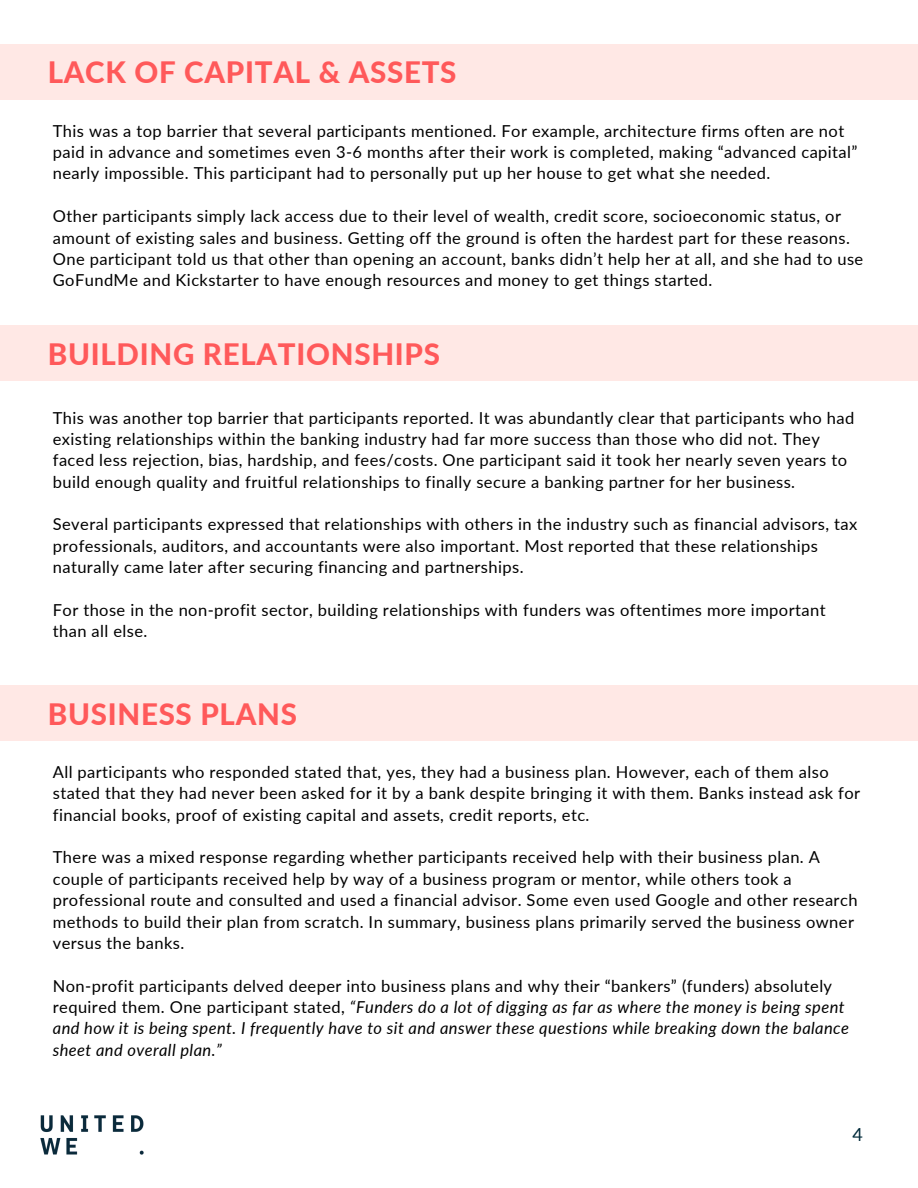
<style>
.page{position:relative;width:918px;height:1188px;background:#fff}
.page>*{position:absolute;margin:0;border:0;box-sizing:border-box;transform-origin:0 0}
.t1{font:800 29.55px "Lato";letter-spacing:.025em;color:#ff595a}
.t2{font:18px "Lato";color:#002a3a}
.t3{font:16.5px/21.3px "Lato";letter-spacing:.025em;color:#000}
.t4{font:italic 16.5px/21.3px "Lato";letter-spacing:.025em;color:#000}
.s1{font-style:normal}
</style>
<div class="page">
<div style="left:0;top:45px;width:918px;height:55px;background:#ffe8e5"></div>
<img style="left:40px;top:1116px;width:104px;height:39px">
<div style="left:0;top:326px;width:918px;height:55px;background:#ffe8e5"></div>
<div style="left:0;top:686px;width:918px;height:55px;background:#ffe8e5"></div>
<p class="t1" style="left:48px;top:54px;width:410px">LACK OF CAPITAL &amp; ASSETS</p>
<h1 class="t3" style="left:53px;top:120px;width:806px">This was a top barrier that several participants mentioned. For example, architecture firms often are not paid in advance and sometimes even 3-6 months after their work is completed, making “advanced capital” nearly impossible. This participant had to personally put up her house to get what she needed.</h1>
<p class="t3" style="left:53px;top:205px;width:812px">Other participants simply lack access due to their level of wealth, credit score, socioeconomic status, or amount of existing sales and business. Getting off the ground is often the hardest part for these reasons.<br>One participant told us that other than opening an account, banks didn’t help her at all, and she had to use GoFundMe and Kickstarter to have enough resources and money to get things started.</p>
<p class="t1" style="left:48px;top:335px;width:394px">BUILDING RELATIONSHIPS</p>
<h1 class="t3" style="left:53px;top:407px;width:803px">This was another top barrier that participants reported. It was abundantly clear that participants who had existing relationships within the banking industry had far more success than those who did not. They faced less rejection, bias, hardship, and fees/costs. One participant said it took her nearly seven years to build enough quality and fruitful relationships to finally secure a banking partner for her business.</h1>
<p class="t3" style="left:53px;top:513px;width:806px">Several participants expressed that relationships with others in the industry such as financial advisors, tax professionals, auditors, and accountants were also important. Most reported that these relationships naturally came later after securing financing and partnerships.</p>
<p class="t3" style="left:53px;top:599px;width:774px">For those in the non-profit sector, building relationships with funders was oftentimes more important than all else.</p>
<p class="t1" style="left:48px;top:695px;width:251px">BUSINESS PLANS</p>
<p class="t3" style="left:53px;top:761px;width:809px">All participants who responded stated that, yes, they had a business plan. However, each of them also stated that they had never been asked for it by a bank despite bringing it with them. Banks instead ask for financial books, proof of existing capital and assets, credit reports, etc.</p>
<p class="t3" style="left:53px;top:846px;width:806px">There was a mixed response regarding whether participants received help with their business plan. A couple of participants received help by way of a business program or mentor, while others took a professional route and consulted and used a financial advisor. Some even used Google and other research methods to build their plan from scratch. In summary, business plans primarily served the business owner versus the banks.</p>
<p class="t4" style="left:53px;top:975px;width:798px"><span class="s1">Non-profit participants delved deeper into business plans and why their “bankers” (funders) absolutely required them. One participant stated,</span> “Funders do a lot of digging as far as where the money is being spent and how it is being spent. I frequently have to sit and answer these questions while breaking down the balance sheet and overall plan.”</p>
<h1 class="t2" style="left:853px;top:1124px;width:12px">4</h1>
</div>
